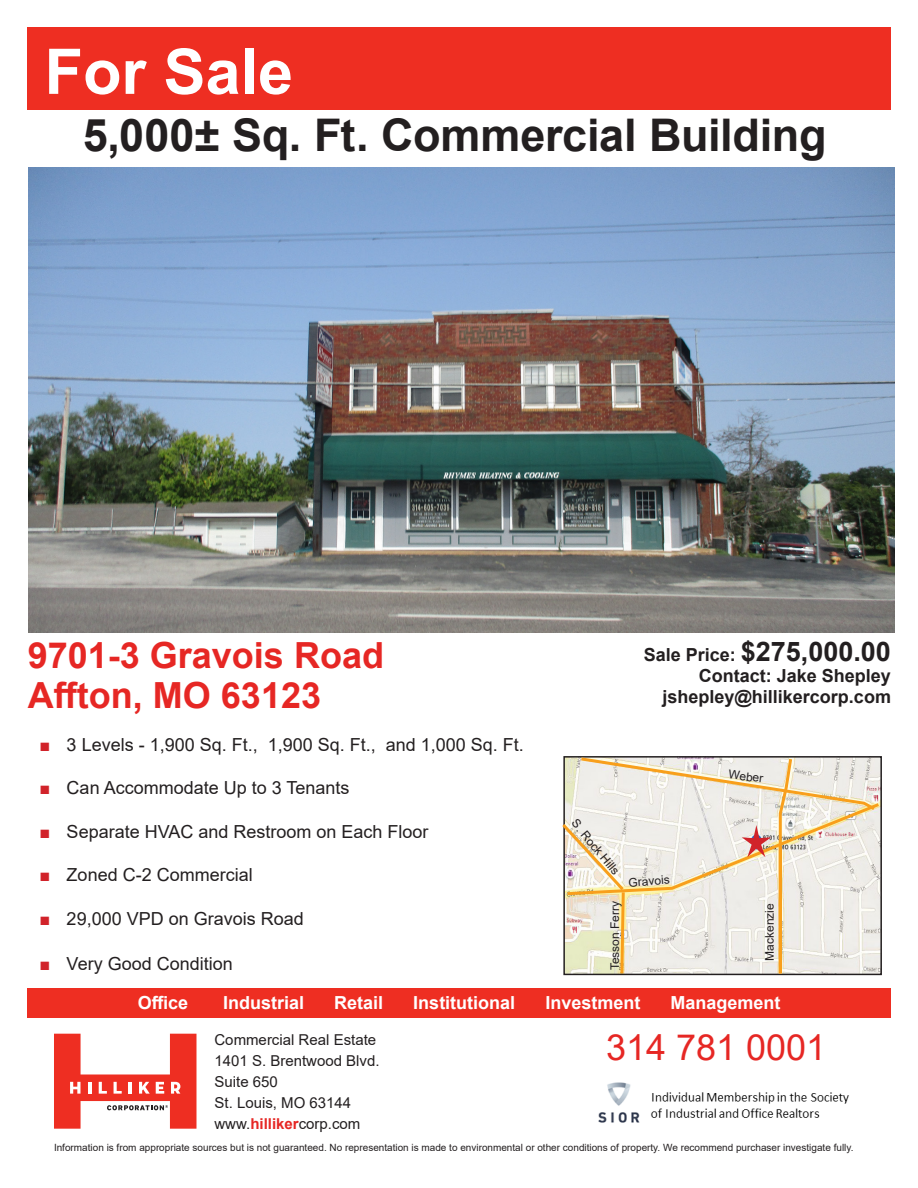
<style>
.page{position:relative;width:918px;height:1188px;background:#fff}
.page>*{position:absolute;margin:0;border:0;box-sizing:border-box;transform-origin:0 0}
.Text{font:700 63px "Arial";color:#fff}
.t1{font:700 45px "Arial";letter-spacing:-.005em;color:#231f20}
.t2{font:700 36px "Arial";color:#e62724}
.Text-2{font:36px "Arial";color:#e62724}
.Text-3{font:700 27px "Arial";color:#231f20}
.t3{font:18px "Arial";color:#231f20}
.t4{font:700 18px "Arial";color:#fff}
.Text-4{font:700 18px "Arial";color:#231f20}
.Text-5{font:15px "Arial";color:#231f20}
.t5{font:12px "Arial";color:#231f20}
.Text-6{font:10.05px "Arial";color:#231f20}
.s1{color:#d1232a}
.s2{font-size:18px}
.s3{font-weight:700;color:#e62724}
</style>
<div class="page">
<div style="left:27px;top:988px;width:864px;height:30px;background:#ee2e22"></div>
<svg style="left:54px;top:1034px;width:142px;height:95px"></svg>
<img style="left:598px;top:1082px;width:251px;height:41px">
<div style="left:27px;top:27px;width:864px;height:83px;background:#ee2e22"></div>
<img style="left:28px;top:167px;width:866px;height:466px">
<svg style="left:562px;top:756px;width:320px;height:220px;background:#e8e2d5"></svg>
<p class="Text" style="left:45px;top:27px;width:250px">For Sale</p>
<p class="t1" style="left:83px;top:104px;width:745px">5,000± Sq. Ft. Commercial Building</p>
<p class="t2" style="left:28px;top:630px;width:358px">9701-3 Gravois Road</p>
<p class="t2" style="left:28px;top:670px;width:295px">Affton, MO 63123</p>
<p class="t3" style="left:40px;top:732px;width:486px"><span class="s1">■</span> 3 Levels - 1,900 Sq. Ft., 1,900 Sq. Ft., and 1,000 Sq. Ft.</p>
<p class="t3" style="left:40px;top:776px;width:311px"><span class="s1">■</span> Can Accommodate Up to 3 Tenants</p>
<p class="t3" style="left:40px;top:819px;width:390px"><span class="s1">■</span> Separate HVAC and Restroom on Each Floor</p>
<p class="t3" style="left:40px;top:863px;width:215px"><span class="s1">■</span> Zoned C-2 Commercial</p>
<p class="t3" style="left:40px;top:906px;width:266px"><span class="s1">■</span> 29,000 VPD on Gravois Road</p>
<p class="t3" style="left:40px;top:951px;width:195px"><span class="s1">■</span> Very Good Condition</p>
<p class="Text-3" style="left:644px;top:632px;width:249px"><span class="s2">Sale Price:</span> $275,000.00</p>
<p class="Text-4" style="left:699px;top:663px;width:194px">Contact: Jake Shepley</p>
<p class="Text-4" style="left:662px;top:684px;width:230px">jshepley@hillikercorp.com</p>
<p class="t5" style="left:581px;top:815px;width:70px;rotate:51deg">S. Rock Hills</p>
<p class="t5" style="left:628px;top:875px;width:43px;rotate:-5deg">Gravois</p>
<p class="t5" style="left:730px;top:766px;width:37px;rotate:7deg">Weber</p>
<p class="t5" style="left:607px;top:970px;width:71px;rotate:-90deg">Tesson Ferry</p>
<p class="t5" style="left:761px;top:961px;width:59px;rotate:-90deg">Mackenzie</p>
<p class="t4" style="left:138px;top:990px;width:52px">Office</p>
<p class="t4" style="left:223px;top:990px;width:83px">Industrial</p>
<p class="t4" style="left:334px;top:990px;width:51px">Retail</p>
<p class="t4" style="left:413px;top:990px;width:104px">Institutional</p>
<p class="t4" style="left:545px;top:990px;width:97px">Investment</p>
<p class="t4" style="left:670px;top:990px;width:112px">Management</p>
<p class="Text-2" style="left:606px;top:1022px;width:222px">314 781 0001</p>
<p class="Text-5" style="left:214px;top:1029px;width:163px">Commercial Real Estate</p>
<p class="Text-5" style="left:214px;top:1050px;width:167px">1401 S. Brentwood Blvd.</p>
<p class="Text-5" style="left:214px;top:1071px;width:65px">Suite 650</p>
<p class="Text-5" style="left:214px;top:1092px;width:138px">St. Louis, MO 63144</p>
<p class="Text-5" style="left:214px;top:1113px;width:147px">www.<span class="s3">hilliker</span>corp.com</p>
<p class="Text-6" style="left:54px;top:1141px;width:801px">Information is from appropriate sources but is not guaranteed. No representation is made to environmental or other conditions of property. We recommend purchaser investigate fully.</p>
</div>
